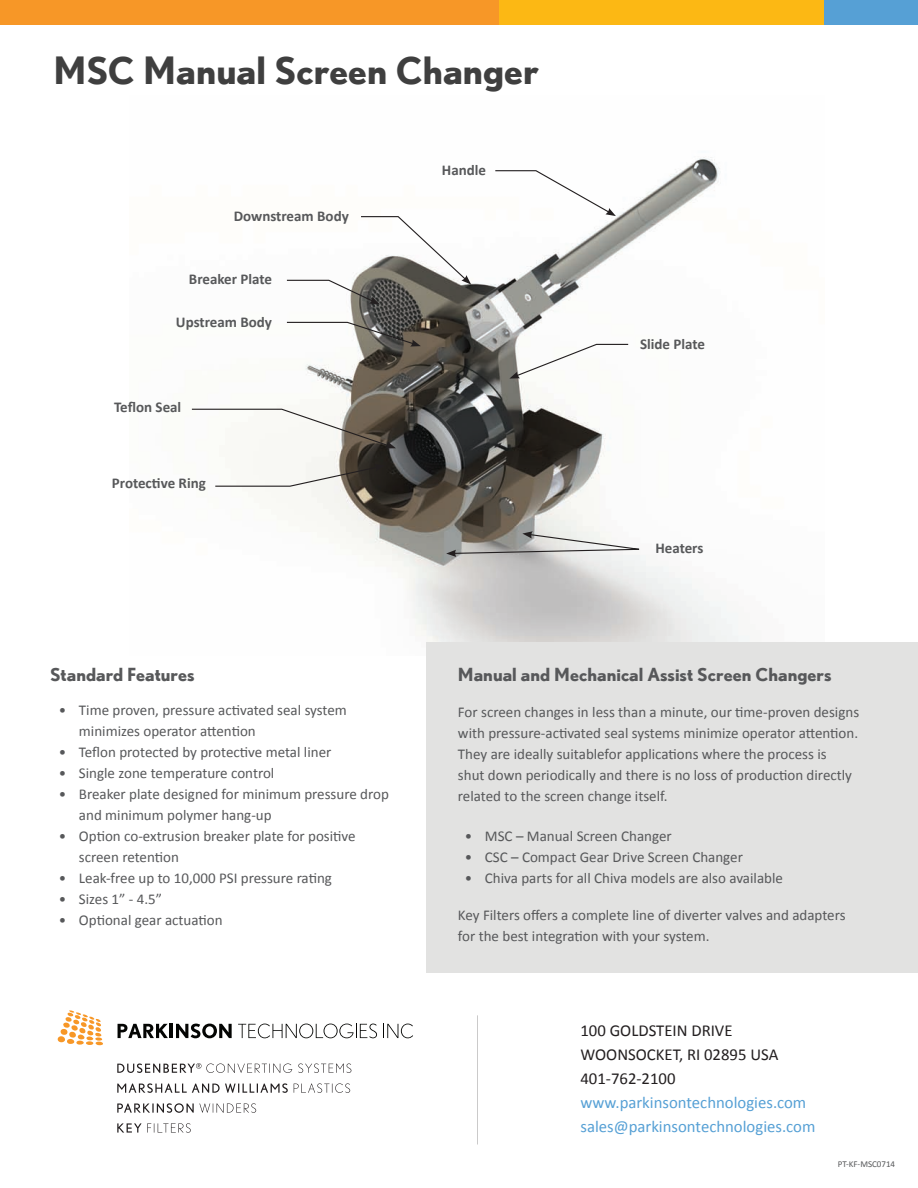
<style>
.page{position:relative;width:918px;height:1188px;background:#fff}
.page>*{position:absolute;margin:0;border:0;box-sizing:border-box;transform-origin:0 0}
.t1{font:700 37.5px "Nobel";color:#3f3f3f}
.t2{font:700 18px "Nobel";color:#57585a}
.t3{font:16.8px "Calibri";color:#56a0d5}
.t4{font:16.8px "Calibri";color:#231f20}
.t5{font:15px/21px "Calibri";color:#57585a}
.t6{font:700 15px "Calibri";color:#57585a}
.t7{font:9px "Calibri";color:#57585a}
</style>
<div class="page">
<div style="left:417px;top:0;width:420px;height:24px;background:#fcb814"></div>
<div style="left:0;top:0;width:498px;height:24px;background:#f79727"></div>
<div style="left:824px;top:0;width:94px;height:24px;background:#56a0d5"></div>
<svg style="left:118px;top:1024px;width:50px;height:14px"></svg>
<hr style="left:170px;top:1024px;width:3px;height:14px;background:#040503">
<svg style="left:176px;top:1024px;width:56px;height:14px"></svg>
<svg style="left:238px;top:1024px;width:139px;height:14px"></svg>
<svg style="left:383px;top:1024px;width:30px;height:14px"></svg>
<svg style="left:58px;top:1010px;width:45px;height:35px"></svg>
<svg style="left:117px;top:1063px;width:234px;height:10px"></svg>
<svg style="left:117px;top:1083px;width:233px;height:10px"></svg>
<svg style="left:117px;top:1103px;width:139px;height:10px"></svg>
<svg style="left:117px;top:1123px;width:74px;height:10px"></svg>
<hr style="left:477px;top:1015px;width:1px;height:130px;background:#231f20">
<img style="left:253px;top:157px;width:572px;height:486px">
<svg style="left:286px;top:321px;width:135px;height:26px"></svg>
<svg style="left:215px;top:464px;width:170px;height:23px"></svg>
<svg style="left:494px;top:170px;width:122px;height:46px"></svg>
<div style="left:426px;top:643px;width:492px;height:330px;background:#e2e2e1"></div>
<svg style="left:446px;top:531px;width:207px;height:26px"></svg>
<svg style="left:509px;top:343px;width:120px;height:36px"></svg>
<svg style="left:286px;top:216px;width:185px;height:88px"></svg>
<svg style="left:191px;top:408px;width:205px;height:40px"></svg>
<p class="t1" style="left:53px;top:48px;width:487px">MSC Manual Screen Changer</p>
<p class="t6" style="left:234px;top:207px;width:117px">Downstream Body</p>
<p class="t6" style="left:189px;top:270px;width:85px">Breaker Plate</p>
<p class="t6" style="left:176px;top:312px;width:98px">Upstream Body</p>
<p class="t6" style="left:114px;top:397px;width:69px">Teflon Seal</p>
<p class="t6" style="left:112px;top:474px;width:96px">Protective Ring</p>
<p class="t2" style="left:50px;top:664px;width:146px">Standard Features</p>
<p class="t5" style="left:79px;top:700px;width:269px;text-indent:-20px">• Time proven, pressure activated seal system minimizes operator attention</p>
<p class="t5" style="left:59px;top:742px;width:274px">• Teflon protected by protective metal liner</p>
<p class="t5" style="left:59px;top:763px;width:217px">• Single zone temperature control</p>
<p class="t5" style="left:79px;top:784px;width:311px;text-indent:-20px">• Breaker plate designed for minimum pressure drop and minimum polymer hang-up</p>
<p class="t5" style="left:79px;top:826px;width:278px;text-indent:-20px">• Option co-extrusion breaker plate for positive screen retention</p>
<p class="t5" style="left:59px;top:868px;width:275px">• Leak-free up to 10,000 PSI pressure rating</p>
<p class="t5" style="left:59px;top:889px;width:105px">• Sizes 1” - 4.5”</p>
<p class="t5" style="left:59px;top:910px;width:165px">• Optional gear actuation</p>
<p class="t6" style="left:442px;top:161px;width:46px">Handle</p>
<p class="t6" style="left:640px;top:334px;width:66px">Slide Plate</p>
<p class="t6" style="left:655px;top:539px;width:49px">Heaters</p>
<p class="t2" style="left:458px;top:664px;width:375px">Manual and Mechanical Assist Screen Changers</p>
<p class="t5" style="left:458px;top:701px;width:403px">For screen changes in less than a minute, our time-proven designs with pressure-activated seal systems minimize operator attention.<br>They are ideally suitablefor applications where the process is<br>shut down periodically and there is no loss of production directly related to the screen change itself.</p>
<p class="t5" style="left:465px;top:826px;width:209px">• MSC – Manual Screen Changer</p>
<p class="t5" style="left:465px;top:847px;width:280px">• CSC – Compact Gear Drive Screen Changer</p>
<p class="t5" style="left:465px;top:868px;width:320px">• Chiva parts for all Chiva models are also available</p>
<p class="t5" style="left:458px;top:905px;width:389px">Key Filters offers a complete line of diverter valves and adapters for the best integration with your system.</p>
<p class="t4" style="left:580px;top:1020px;width:154px">100 GOLDSTEIN DRIVE</p>
<p class="t4" style="left:580px;top:1044px;width:199px">WOONSOCKET, RI 02895 USA</p>
<p class="t4" style="left:580px;top:1068px;width:97px">401-762-2100</p>
<p class="t3" style="left:580px;top:1092px;width:227px">www.parkinsontechnologies.com</p>
<p class="t3" style="left:580px;top:1116px;width:236px">sales@parkinsontechnologies.com</p>
<p class="t7" style="left:838px;top:1158px;width:59px">PT-KF-MSC0714</p>
</div>
